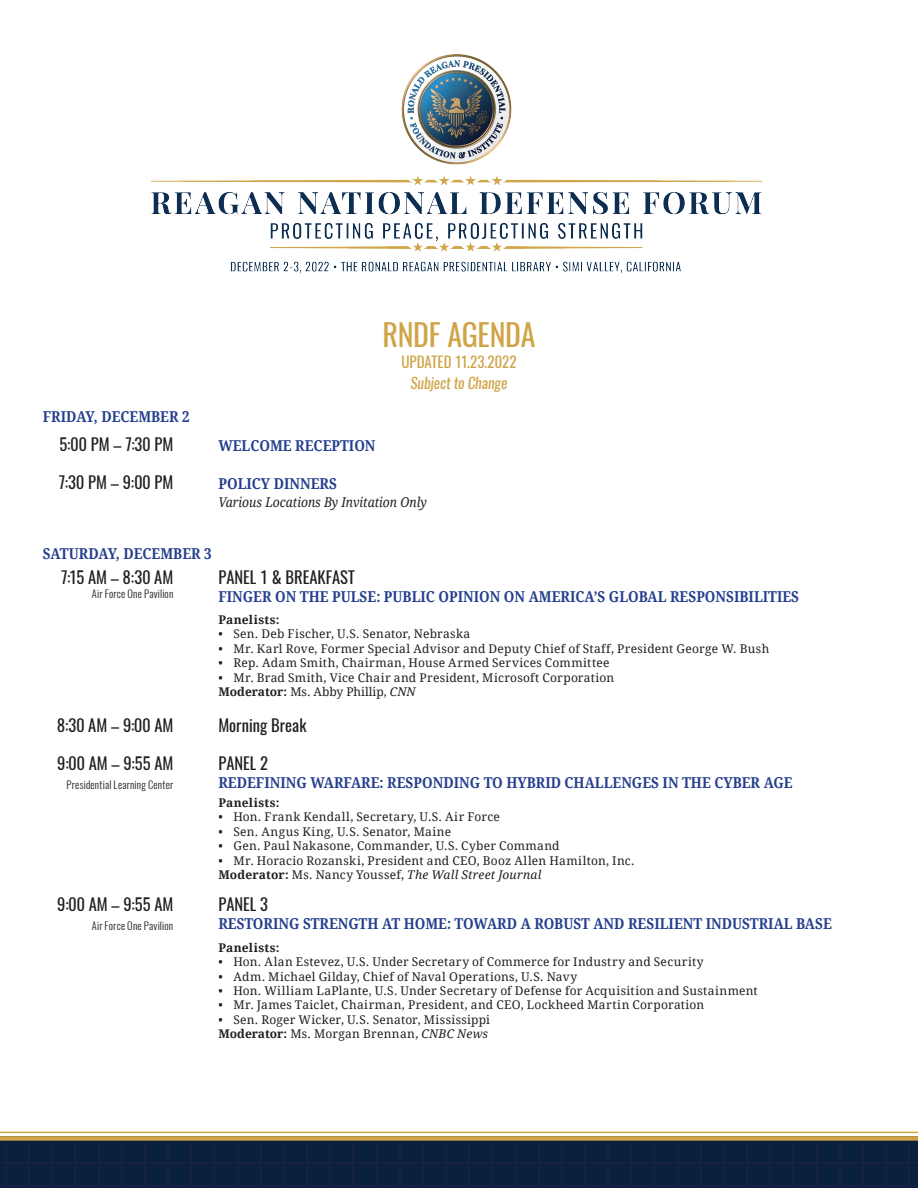
<style>
.page{position:relative;width:918px;height:1188px;background:#fff}
.page>*{position:absolute;margin:0;border:0;box-sizing:border-box;transform-origin:0 0}
.t1{font:30px "Oswald";letter-spacing:-.01em;color:#cea446}
.t2{font:16.5px "Oswald";color:#231f20}
.t3{font:700 15px "Droid Serif";color:#253f8e;scale:.9 1}
.t4{font:15px "Oswald";color:#cea446}
.t5{font:italic 15px "Oswald";letter-spacing:-.005em;color:#cea446}
.t6{font:italic 13.5px "Droid Serif";color:#231f20;scale:.9 1}
.t7{font:12px/14.4px "Droid Serif";letter-spacing:.02em;color:#231f20}
.t8{font:700 12px "Droid Serif";letter-spacing:.03em;color:#231f20}
.t9{font:300 10.5px "Oswald";letter-spacing:.02em;color:#231f20}
.s1{font-weight:700}
.s2{font-style:italic}
</style>
<div class="page">
<div style="left:0;top:1136px;width:918px;height:52px;background:linear-gradient(to right,#0c213d,#0c213d)"></div>
<hr style="left:0;top:1132px;width:918px;height:1px;background:#cea446">
<div style="left:0;top:1136px;width:918px;height:5px;background:#cea446"></div>
<img style="left:151px;top:54px;width:611px;height:219px">
<h1 class="t1" style="left:382px;top:314px;width:155px">RNDF AGENDA</h1>
<p class="t4" style="left:401px;top:352px;width:117px">UPDATED 11.23.2022</p>
<p class="t5" style="left:411px;top:373px;width:98px">Subject to Change</p>
<p class="t3" style="left:43px;top:407px;width:165px">FRIDAY, DECEMBER 2</p>
<h2 class="t2" style="left:59px;top:433px;width:116px">5:00 PM – 7:30 PM</h2>
<p class="t3" style="left:218px;top:435px;width:176px">WELCOME RECEPTION</p>
<h2 class="t2" style="left:59px;top:471px;width:116px">7:30 PM – 9:00 PM</h2>
<p class="t3" style="left:218px;top:473px;width:133px">POLICY DINNERS</p>
<p class="t6" style="left:218px;top:493px;width:233px">Various Locations By Invitation Only</p>
<p class="t3" style="left:43px;top:543px;width:189px">SATURDAY, DECEMBER 3</p>
<h2 class="t2" style="left:61px;top:566px;width:114px">7:15 AM – 8:30 AM</h2>
<h2 class="t2" style="left:218px;top:566px;width:138px">PANEL 1 &amp; BREAKFAST</h2>
<p class="t3" style="left:218px;top:586px;width:647px">FINGER ON THE PULSE: PUBLIC OPINION ON AMERICA’S GLOBAL RESPONSIBILITIES</p>
<p class="t8" style="left:218px;top:611px;width:63px">Panelists:</p>
<p class="t7" style="left:218px;top:627px;width:253px">• Sen. Deb Fischer, U.S. Senator, Nebraska</p>
<p class="t7" style="left:218px;top:641px;width:552px">• Mr. Karl Rove, Former Special Advisor and Deputy Chief of Staff, President George W. Bush</p>
<p class="t7" style="left:218px;top:655px;width:393px">• Rep. Adam Smith, Chairman, House Armed Services Committee</p>
<p class="t7" style="left:218px;top:670px;width:397px">• Mr. Brad Smith, Vice Chair and President, Microsoft Corporation<br><span class="s1">Moderator:</span> Ms. Abby Phillip, <span class="s2">CNN</span></p>
<h2 class="t2" style="left:57px;top:714px;width:118px">8:30 AM – 9:00 AM</h2>
<h2 class="t2" style="left:218px;top:714px;width:89px">Morning Break</h2>
<h2 class="t2" style="left:57px;top:752px;width:118px">9:00 AM – 9:55 AM</h2>
<h2 class="t2" style="left:218px;top:752px;width:51px">PANEL 2</h2>
<p class="t3" style="left:218px;top:772px;width:640px">REDEFINING WARFARE: RESPONDING TO HYBRID CHALLENGES IN THE CYBER AGE</p>
<p class="t8" style="left:218px;top:794px;width:63px">Panelists:</p>
<p class="t7" style="left:218px;top:810px;width:283px">• Hon. Frank Kendall, Secretary, U.S. Air Force</p>
<p class="t7" style="left:218px;top:824px;width:234px">• Sen. Angus King, U.S. Senator, Maine</p>
<p class="t7" style="left:218px;top:838px;width:343px">• Gen. Paul Nakasone, Commander, U.S. Cyber Command</p>
<p class="t7" style="left:218px;top:853px;width:418px">• Mr. Horacio Rozanski, President and CEO, Booz Allen Hamilton, Inc.<br><span class="s1">Moderator:</span> Ms. Nancy Youssef, <span class="s2">The Wall Street Journal</span></p>
<h2 class="t2" style="left:57px;top:893px;width:118px">9:00 AM – 9:55 AM</h2>
<h2 class="t2" style="left:218px;top:893px;width:51px">PANEL 3</h2>
<p class="t3" style="left:218px;top:914px;width:683px">RESTORING STRENGTH AT HOME: TOWARD A ROBUST AND RESILIENT INDUSTRIAL BASE</p>
<p class="t8" style="left:218px;top:939px;width:63px">Panelists:</p>
<p class="t7" style="left:218px;top:954px;width:487px">• Hon. Alan Estevez, U.S. Under Secretary of Commerce for Industry and Security</p>
<p class="t7" style="left:218px;top:969px;width:360px">• Adm. Michael Gilday, Chief of Naval Operations, U.S. Navy</p>
<p class="t7" style="left:218px;top:983px;width:541px">• Hon. William LaPlante, U.S. Under Secretary of Defense for Acquisition and Sustainment</p>
<p class="t7" style="left:218px;top:998px;width:487px">• Mr. James Taiclet, Chairman, President, and CEO, Lockheed Martin Corporation</p>
<p class="t7" style="left:218px;top:1012px;width:273px">• Sen. Roger Wicker, U.S. Senator, Mississippi<br><span class="s1">Moderator:</span> Ms. Morgan Brennan, <span class="s2">CNBC News</span></p>
<p class="t9" style="left:92px;top:587px;width:83px">Air Force One Pavilion</p>
<p class="t9" style="left:66px;top:778px;width:108px">Presidential Learning Center</p>
<p class="t9" style="left:92px;top:919px;width:83px">Air Force One Pavilion</p>
</div>
